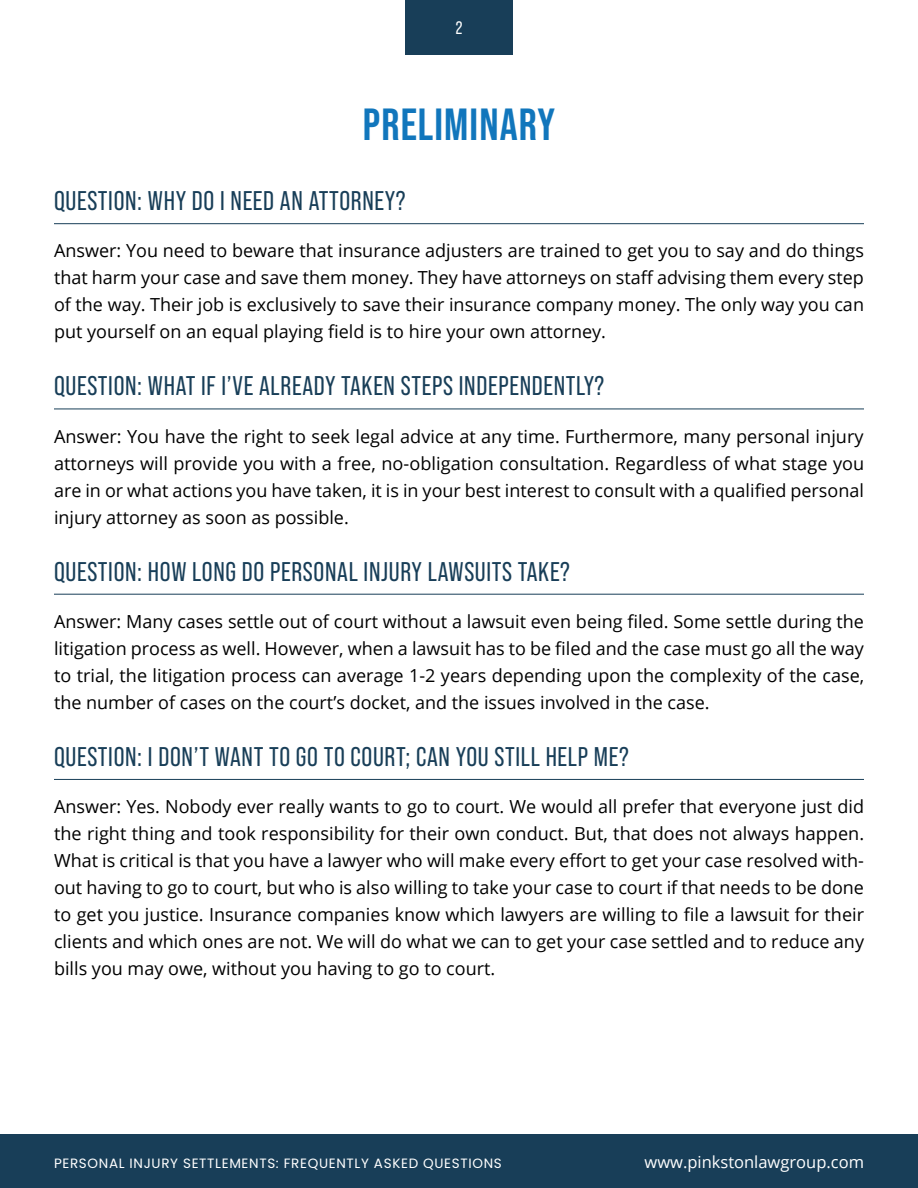
<style>
.page{position:relative;width:918px;height:1188px;background:#fff}
.page>*{position:absolute;margin:0;border:0;box-sizing:border-box;transform-origin:0 0}
.Subsection_Title_Lar{font:700 45px "Bebas Neue Pro";letter-spacing:.025em;color:#1176bc}
.H1_-_Heading_1{font:27px "Bebas Neue Pro";letter-spacing:.025em;color:#183e58}
.P1_1_-_Basic_Paragra{font:18px/27px "Open Sans";color:#000;text-align:justify}
.t1{font:18px "Bebas Neue Pro";color:#fff}
.t2{font:16.5px "Open Sans";color:#fff}
.t3{font:13.5px "Poppins";letter-spacing:.05em;color:#fff}
</style>
<div class="page">
<div style="left:405px;top:0;width:108px;height:54px;background:#183e58"></div>
<div style="left:0;top:1134px;width:918px;height:54px;background:#183e58"></div>
<hr style="left:54px;top:223px;width:810px;height:1px;background:#183e58">
<hr style="left:54px;top:409px;width:810px;height:1px;background:#183e58">
<hr style="left:54px;top:594px;width:810px;height:1px;background:#183e58">
<hr style="left:54px;top:779px;width:810px;height:1px;background:#183e58">
<p class="t1" style="left:456px;top:18px;width:8px">2</p>
<p class="Subsection_Title_Lar" style="left:363px;top:98px;width:194px">PRELIMINARY</p>
<p class="H1_-_Heading_1" style="left:54px;top:185px;width:353px">QUESTION: WHY DO I NEED AN ATTORNEY?</p>
<p class="P1_1_-_Basic_Paragra" style="left:54px;top:237px;width:812px">Answer: You need to beware that insurance adjusters are trained to get you to say and do things that harm your case and save them money. They have attorneys on staff advising them every step of the way. Their job is exclusively to save their insurance company money. The only way you can put yourself on an equal playing field is to hire your own attorney.</p>
<p class="H1_-_Heading_1" style="left:54px;top:371px;width:552px">QUESTION: WHAT IF I’VE ALREADY TAKEN STEPS INDEPENDENTLY?</p>
<p class="P1_1_-_Basic_Paragra" style="left:54px;top:422px;width:812px">Answer: You have the right to seek legal advice at any time. Furthermore, many personal injury attorneys will provide you with a free, no-obligation consultation. Regardless of what stage you are in or what actions you have taken, it is in your best interest to consult with a qualified personal injury attorney as soon as possible.</p>
<p class="H1_-_Heading_1" style="left:54px;top:556px;width:518px">QUESTION: HOW LONG DO PERSONAL INJURY LAWSUITS TAKE?</p>
<p class="P1_1_-_Basic_Paragra" style="left:54px;top:607px;width:812px">Answer: Many cases settle out of court without a lawsuit even being filed. Some settle during the litigation process as well. However, when a lawsuit has to be filed and the case must go all the way to trial, the litigation process can average 1-2 years depending upon the complexity of the case, the number of cases on the court’s docket, and the issues involved in the case.</p>
<p class="H1_-_Heading_1" style="left:54px;top:741px;width:576px">QUESTION: I DON’T WANT TO GO TO COURT; CAN YOU STILL HELP ME?</p>
<p class="P1_1_-_Basic_Paragra" style="left:54px;top:793px;width:812px">Answer: Yes. Nobody ever really wants to go to court. We would all prefer that everyone just did the right thing and took responsibility for their own conduct. But, that does not always happen.<br>What is critical is that you have a lawyer who will make every effort to get your case resolved with&shy;out having to go to court, but who is also willing to take your case to court if that needs to be done to get you justice. Insurance companies know which lawyers are willing to file a lawsuit for their clients and which ones are not. We will do what we can to get your case settled and to reduce any bills you may owe, without you having to go to court.</p>
<p class="t3" style="left:54px;top:1156px;width:449px">PERSONAL INJURY SETTLEMENTS: FREQUENTLY ASKED QUESTIONS</p>
<p class="t2" style="left:645px;top:1151px;width:221px">www.pinkstonlawgroup.com</p>
</div>
